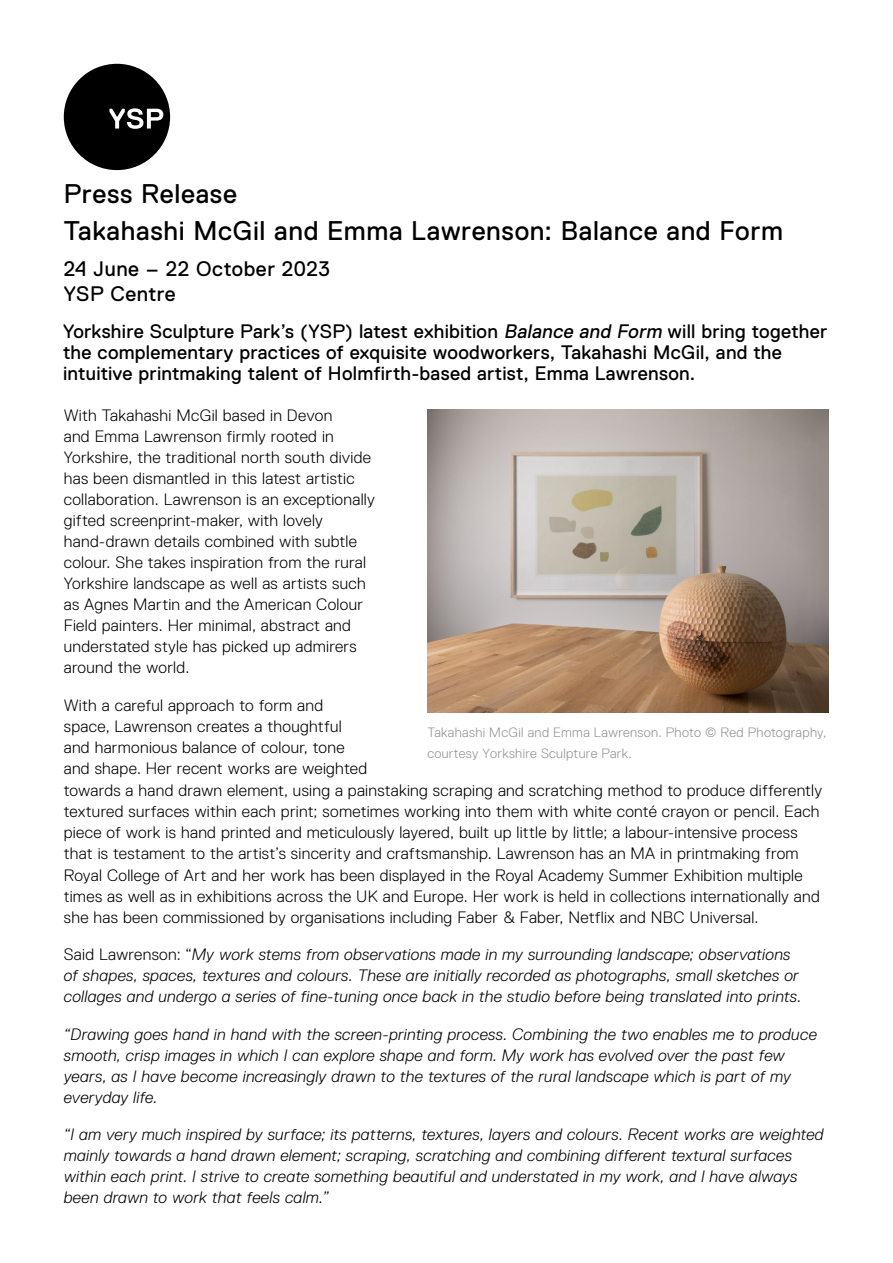
<style>
.page{position:relative;width:893px;height:1263px;background:#fff}
.page>*{position:absolute;margin:0;border:0;box-sizing:border-box;transform-origin:0 0}
.t1{font:27px/36.9px "Replica Std";letter-spacing:.025em;color:#000}
.t2{font:21px/24.9px "Replica Std";letter-spacing:.025em;color:#000}
.t3{font:19.5px/21px "Replica Std";letter-spacing:.015em;color:#000}
.t4{font:300 16.5px/21px "Replica Std";letter-spacing:.02em;color:#000}
.t5{font:italic 300 16.5px/21px "Replica Std";letter-spacing:.02em;color:#000}
.t6{font:300 13.5px/21px "Replica Std";letter-spacing:.02em;color:#929292}
.s1{font-style:italic}
.s2{font-style:normal}
</style>
<div class="page">
<svg style="left:64px;top:64px;width:106px;height:106px"></svg>
<img style="left:427px;top:409px;width:401px;height:303px">
<h1 class="t1" style="left:64px;top:176px;width:721px">Press Release<br>Takahashi McGil and Emma Lawrenson: Balance and Form</h1>
<p class="t2" style="left:64px;top:256px;width:268px">24 June – 22 October 2023<br>YSP Centre</p>
<p class="t3" style="left:63px;top:321px;width:766px">Yorkshire Sculpture Park’s (YSP) latest exhibition <span class="s1">Balance and Form</span> will bring together the complementary practices of exquisite woodworkers, Takahashi McGil, and the intuitive printmaking talent of Holmfirth-based artist, Emma Lawrenson.</p>
<p class="t4" style="left:64px;top:405px;width:312px">With Takahashi McGil based in Devon<br>and Emma Lawrenson firmly rooted in Yorkshire, the traditional north south divide has been dismantled in this latest artistic collaboration. Lawrenson is an exceptionally gifted screenprint-maker, with lovely hand-drawn details combined with subtle colour. She takes inspiration from the rural Yorkshire landscape as well as artists such as Agnes Martin and the American Colour Field painters. Her minimal, abstract and understated style has picked up admirers around the world.</p>
<p class="t4" style="left:64px;top:695px;width:305px">With a careful approach to form and space, Lawrenson creates a thoughtful and harmonious balance of colour, tone and shape. Her recent works are weighted</p>
<p class="t4" style="left:64px;top:780px;width:760px">towards a hand drawn element, using a painstaking scraping and scratching method to produce differently textured surfaces within each print; sometimes working into them with white conté crayon or pencil. Each piece of work is hand printed and meticulously layered, built up little by little; a labour-intensive process that is testament to the artist’s sincerity and craftsmanship. Lawrenson has an MA in printmaking from Royal College of Art and her work has been displayed in the Royal Academy Summer Exhibition multiple times as well as in exhibitions across the UK and Europe. Her work is held in collections internationally and she has been commissioned by organisations including Faber &amp; Faber, Netflix and NBC Universal.</p>
<p class="t5" style="left:64px;top:944px;width:739px"><span class="s2">Said Lawrenson: “</span>My work stems from observations made in my surrounding landscape; observations of shapes, spaces, textures and colours. These are initially recorded as photographs, small sketches or collages and undergo a series of fine-tuning once back in the studio before being translated into prints.</p>
<p class="t5" style="left:64px;top:1023px;width:755px">“Drawing goes hand in hand with the screen-printing process. Combining the two enables me to produce smooth, crisp images in which I can explore shape and form. My work has evolved over the past few years, as I have become increasingly drawn to the textures of the rural landscape which is part of my everyday life.</p>
<p class="t5" style="left:64px;top:1124px;width:761px">“I am very much inspired by surface; its patterns, textures, layers and colours. Recent works are weighted mainly towards a hand drawn element; scraping, scratching and combining different textural surfaces within each print. I strive to create something beautiful and understated in my work, and I have always been drawn to work that feels calm.”</p>
<p class="t6" style="left:427px;top:722px;width:400px">Takahashi McGil and Emma Lawrenson. Photo © Red Photography, courtesy Yorkshire Sculpture Park.</p>
</div>
